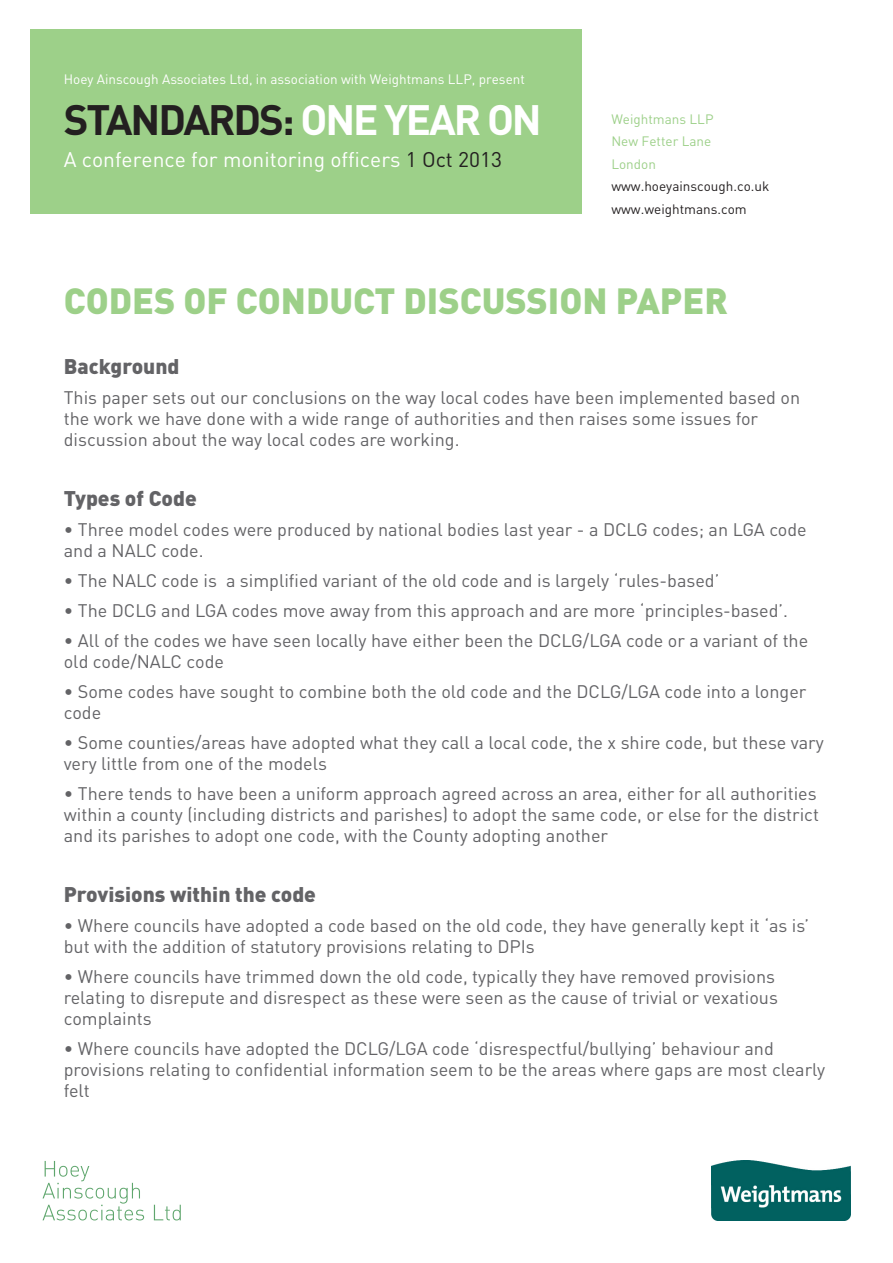
<style>
.page{position:relative;width:893px;height:1263px;background:#fff}
.page>*{position:absolute;margin:0;border:0;box-sizing:border-box;transform-origin:0 0}
.t1{font:700 42px "DIN Pro";letter-spacing:-.05em;color:#231f20}
.t2{font:900 36px "DIN Pro";color:#9dd089}
.t3{font:900 21px "DIN Pro";color:#636366}
.t4{font:21px "DIN Pro";color:#fff}
.t5{font:18px/21px "DIN Pro";color:#636366}
.t6{font:13.5px "DIN Pro";color:#fff}
.t7{font:13.5px/22.5px "DIN Pro";color:#231f20}
.t8{font:13.5px/22.5px "DIN Pro";color:#9dd089}
.s1{color:#fff}
.s2{color:#231f20}
</style>
<div class="page">
<svg style="left:43px;top:1161px;width:101px;height:59px"></svg>
<svg style="left:154px;top:1205px;width:27px;height:15px"></svg>
<img style="left:712px;top:1161px;width:138px;height:59px">
<div style="left:30px;top:30px;width:552px;height:184px;background:#9dd089"></div>
<p class="t6" style="left:64px;top:70px;width:463px">Hoey Ainscough Associates Ltd, in association with Weightmans LLP, present</p>
<h1 class="t1" style="left:64px;top:92px;width:480px">STANDARDS: <span class="s1">ONE YEAR ON</span></h1>
<p class="t4" style="left:64px;top:145px;width:440px">A conference for monitoring officers <span class="s2">1 Oct 2013</span></p>
<p class="t8" style="left:611px;top:107px;width:104px">Weightmans LLP<br>New Fetter Lane<br>London</p>
<p class="t7" style="left:611px;top:175px;width:159px">www.hoeyainscough.co.uk www.weightmans.com</p>
<h2 class="t2" style="left:64px;top:276px;width:666px">CODES OF CONDUCT DISCUSSION PAPER</h2>
<p class="t3" style="left:64px;top:352px;width:117px">Background</p>
<p class="t5" style="left:64px;top:386px;width:738px">This paper sets out our conclusions on the way local codes have been implemented based on the work we have done with a wide range of authorities and then raises some issues for discussion about the way local codes are working.</p>
<p class="t3" style="left:64px;top:484px;width:134px">Types of Code</p>
<p class="t5" style="left:64px;top:518px;width:744px">• Three model codes were produced by national bodies last year - a DCLG codes; an LGA code and a NALC code.</p>
<p class="t5" style="left:64px;top:569px;width:657px">• The NALC code is a simplified variant of the old code and is largely ‘rules-based’</p>
<p class="t5" style="left:64px;top:599px;width:726px">• The DCLG and LGA codes move away from this approach and are more ‘principles-based’.</p>
<p class="t5" style="left:64px;top:629px;width:746px">• All of the codes we have seen locally have either been the DCLG/LGA code or a variant of the old code/NALC code</p>
<p class="t5" style="left:64px;top:680px;width:744px">• Some codes have sought to combine both the old code and the DCLG/LGA code into a longer code</p>
<p class="t5" style="left:64px;top:731px;width:762px">• Some counties/areas have adopted what they call a local code, the x shire code, but these vary very little from one of the models</p>
<p class="t5" style="left:64px;top:782px;width:757px">• There tends to have been a uniform approach agreed across an area, either for all authorities within a county (including districts and parishes) to adopt the same code, or else for the district and its parishes to adopt one code, with the County adopting another</p>
<p class="t3" style="left:64px;top:880px;width:254px">Provisions within the code</p>
<p class="t5" style="left:64px;top:914px;width:747px">• Where councils have adopted a code based on the old code, they have generally kept it ‘as is’ but with the addition of statutory provisions relating to DPIs</p>
<p class="t5" style="left:64px;top:965px;width:716px">• Where councils have trimmed down the old code, typically they have removed provisions relating to disrepute and disrespect as these were seen as the cause of trivial or vexatious complaints</p>
<p class="t5" style="left:64px;top:1037px;width:763px">• Where councils have adopted the DCLG/LGA code ‘disrespectful/bullying’ behaviour and provisions relating to confidential information seem to be the areas where gaps are most clearly felt</p>
</div>
